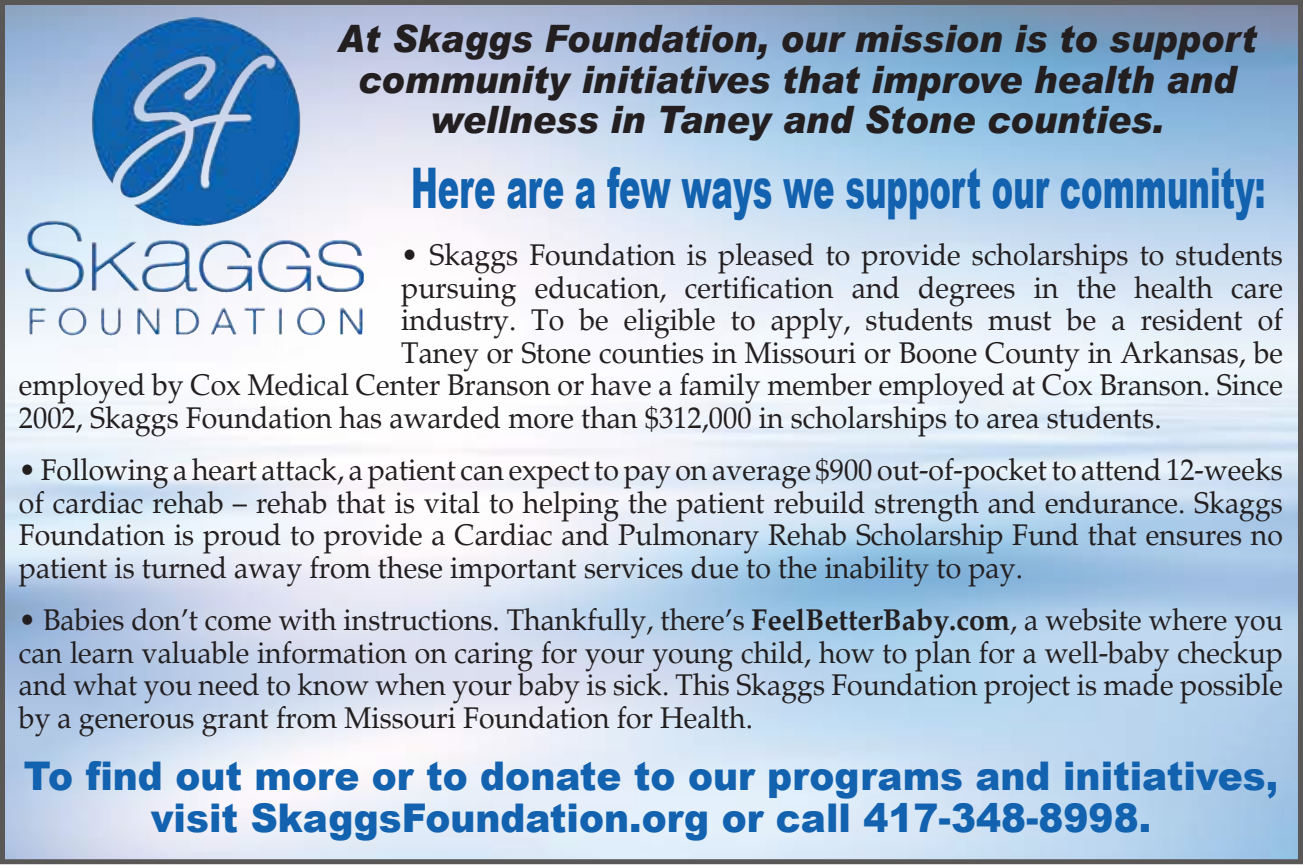
<style>
.page{position:relative;width:1303px;height:866px;background:#fff}
.page>*{position:absolute;margin:0;border:0;box-sizing:border-box;transform-origin:0 0}
.t1{font:900 56px "Arial";color:#1262af;scale:.57 1}
.t2{font:900 39.5px/42.2px "Arial";color:#1262af;text-align:center;scale:.95 1}
.t3{font:italic 900 37.75px/40.5px "Arial";color:#231f20;text-align:center;scale:.93 1}
.t4{font:30px/32.5px "Palatino";color:#231f20;text-align:justify;scale:.95 1}
.s1{font-weight:700}
</style>
<div class="page">
<img style="left:6px;top:6px;width:1290px;height:852px">
<div style="left:0;top:0;width:1302px;height:864px;border:5px solid #231f20"></div>
<img style="left:91px;top:17px;width:99px;height:154px">
<p class="t3" style="left:337px;top:18px;width:990px">At Skaggs Foundation, our mission is to support community initiatives that improve health and wellness in Taney and Stone counties.</p>
<h1 class="t1" style="left:411px;top:153px;width:1500px">Here are a few ways we support our community:</h1>
<p class="t4" style="left:401px;top:239px;width:929px">• Skaggs Foundation is pleased to provide scholarships to students</p>
<p class="t4" style="left:401px;top:272px;width:929px">pursuing education, certification and degrees in the health care</p>
<p class="t4" style="left:401px;top:304px;width:929px">industry. To be eligible to apply, students must be a resident of</p>
<p class="t4" style="left:401px;top:337px;width:929px">Taney or Stone counties in Missouri or Boone County in Arkansas, be</p>
<p class="t4" style="left:19px;top:369px;width:1332px">employed by Cox Medical Center Branson or have a family member employed at Cox Branson. Since</p>
<p class="t4" style="left:19px;top:402px;width:1204px">2002, Skaggs Foundation has awarded more than $312,000 in scholarships to area students.</p>
<p class="t4" style="left:19px;top:454px;width:1332px">• Following a heart attack, a patient can expect to pay on average $900 out-of-pocket to attend 12-weeks of cardiac rehab – rehab that is vital to helping the patient rebuild strength and endurance. Skaggs Foundation is proud to provide a Cardiac and Pulmonary Rehab Scholarship Fund that ensures no patient is turned away from these important services due to the inability to pay.</p>
<p class="t4" style="left:19px;top:604px;width:1332px">• Babies don’t come with instructions. Thankfully, there’s <span class="s1">FeelBetterBaby.com</span>, a website where you can learn valuable information on caring for your young child, how to plan for a well-baby checkup and what you need to know when your baby is sick. This Skaggs Foundation project is made possible by a generous grant from Missouri Foundation for Health.</p>
<h2 class="t2" style="left:24px;top:755px;width:1322px">To find out more or to donate to our programs and initiatives, visit SkaggsFoundation.org or call 417-348-8998.</h2>
</div>
